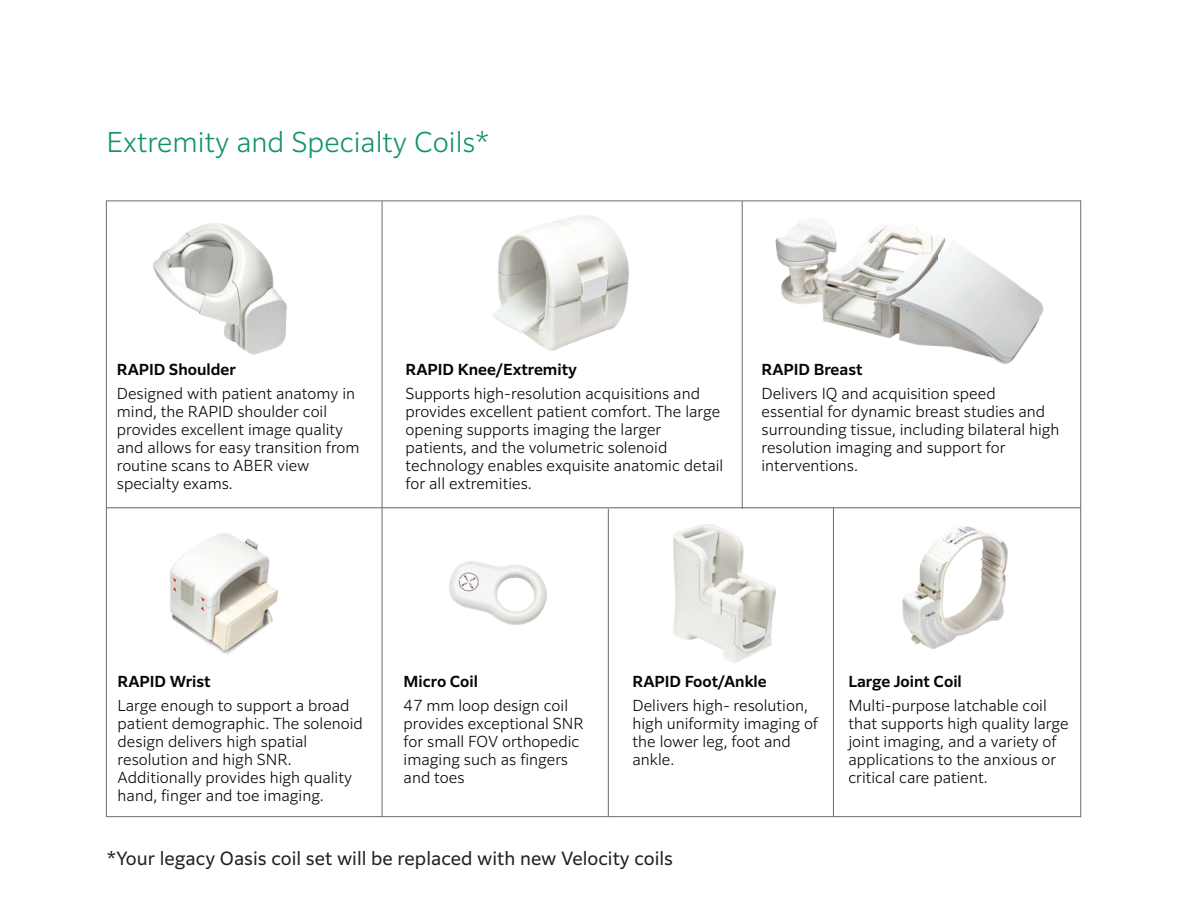
<style>
.page{position:relative;width:1188px;height:918px;background:#fff}
.page>*{position:absolute;margin:0;border:0;box-sizing:border-box;transform-origin:0 0}
.t1{font:300 27px "Clarimo UDPE";color:#12926e}
.t2{font:18px "Clarimo UDPE";color:#231f20}
.t3{font:300 15px/18px "Clarimo UDPE";color:#050504}
.t4{font:600 15px "Clarimo UDPE";color:#050504}
</style>
<div class="page">
<img style="left:105px;top:200px;width:284px;height:212px">
<img style="left:409px;top:200px;width:317px;height:151px">
<img style="left:742px;top:200px;width:332px;height:164px">
<hr style="left:106px;top:507px;width:975px;height:1px;background:#6c6d70">
<hr style="left:742px;top:201px;width:1px;height:308px;background:#6c6d70">
<hr style="left:608px;top:509px;width:1px;height:308px;background:#6c6d70">
<hr style="left:833px;top:508px;width:1px;height:309px;background:#6c6d70">
<hr style="left:382px;top:201px;width:1px;height:616px;background:#6c6d70">
<img style="left:673px;top:524px;width:103px;height:139px">
<img style="left:902px;top:526px;width:106px;height:123px">
<img style="left:449px;top:561px;width:98px;height:64px">
<img style="left:170px;top:533px;width:108px;height:122px">
<h1 class="t1" style="left:106px;top:121px;width:385px">Extremity and Specialty Coils*</h1>
<p class="t4" style="left:117px;top:357px;width:121px">RAPID Shoulder</p>
<p class="t3" style="left:117px;top:383px;width:244px">Designed with patient anatomy in mind, the RAPID shoulder coil provides excellent image quality and allows for easy transition from routine scans to ABER view specialty exams.</p>
<p class="t4" style="left:406px;top:357px;width:173px">RAPID Knee/Extremity</p>
<p class="t3" style="left:406px;top:383px;width:319px">Supports high-resolution acquisitions and provides excellent patient comfort. The large opening supports imaging the larger patients, and the volumetric solenoid technology enables exquisite anatomic detail for all extremities.</p>
<p class="t4" style="left:762px;top:357px;width:102px">RAPID Breast</p>
<p class="t3" style="left:762px;top:383px;width:300px">Delivers IQ and acquisition speed essential for dynamic breast studies and surrounding tissue, including bilateral high resolution imaging and support for interventions.</p>
<p class="t4" style="left:118px;top:669px;width:94px">RAPID Wrist</p>
<p class="t3" style="left:118px;top:695px;width:247px">Large enough to support a broad patient demographic. The solenoid design delivers high spatial resolution and high SNR.<br>Additionally provides high quality hand, finger and toe imaging.</p>
<p class="t4" style="left:404px;top:669px;width:76px">Micro Coil</p>
<p class="t3" style="left:404px;top:695px;width:182px">47 mm loop design coil provides exceptional SNR for small FOV orthopedic imaging such as fingers and toes</p>
<p class="t4" style="left:633px;top:669px;width:136px">RAPID Foot/Ankle</p>
<p class="t3" style="left:633px;top:695px;width:187px">Delivers high- resolution, high uniformity imaging of the lower leg, foot and ankle.</p>
<p class="t2" style="left:106px;top:844px;width:568px">*Your legacy Oasis coil set will be replaced with new Velocity coils</p>
<p class="t4" style="left:848px;top:669px;width:115px">Large Joint Coil</p>
<p class="t3" style="left:848px;top:695px;width:222px">Multi-purpose latchable coil that supports high quality large joint imaging, and a variety of applications to the anxious or critical care patient.</p>
</div>
